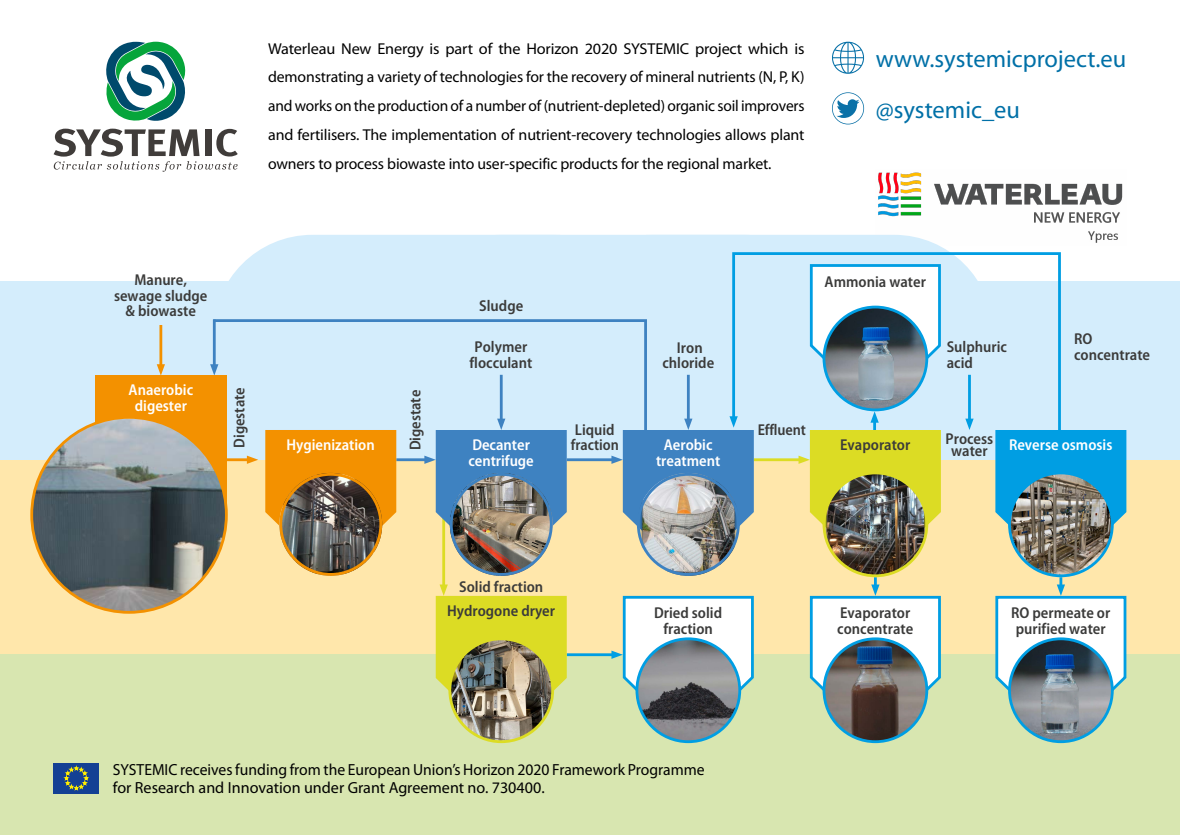
<style>
.page{position:relative;width:1180px;height:835px;background:#fff}
.page>*{position:absolute;margin:0;border:0;box-sizing:border-box;transform-origin:0 0}
.URL{font:24.5px "Myriad Pro";color:#0070a7}
.SYSTEMIC{font:16.1px/17.8px "Myriad Pro";color:#000}
.Paragraphe{font:15.75px/28.9px "Myriad Pro";letter-spacing:-.01em;color:#000;text-align:justify}
.Schéma{font:600 semi-condensed 15.75px/15.7px "Myriad Pro";color:#3b3b3a;text-align:center}
.Schéma-2{font:600 semi-condensed 15.75px/15.7px "Myriad Pro";color:#fff;text-align:center}
.Paragraphe-2{font:12.95px "Myriad Pro";letter-spacing:-.02em;color:#000}
</style>
<div class="page">
<div style="left:0;top:459px;width:1180px;height:195px;background:#ffe7ab"></div>
<div style="left:0;top:281px;width:1180px;height:178px;background:#d4edfc"></div>
<div style="left:0;top:654px;width:1180px;height:180px;background:#d8e6b0"></div>
<svg style="left:832px;top:42px;width:32px;height:32px"></svg>
<svg style="left:832px;top:92px;width:32px;height:32px"></svg>
<svg style="left:106px;top:42px;width:80px;height:79px"></svg>
<svg style="left:54px;top:129px;width:184px;height:43px"></svg>
<img style="left:878px;top:172px;width:245px;height:73px">
<div style="left:54px;top:763px;width:45px;height:30px;background:#134094"></div>
<svg style="left:65px;top:766px;width:23px;height:23px"></svg>
<div style="left:553px;top:235px;width:440px;height:206px;background:#d4edfc;border-radius:99px"></div>
<div style="left:213px;top:235px;width:441px;height:206px;background:#d4edfc;border-radius:99px"></div>
<div style="left:402px;top:235px;width:441px;height:206px;background:#d4edfc;border-radius:99px"></div>
<hr style="left:567px;top:653px;width:49px;height:3px;background:#009ee3">
<svg style="left:732px;top:252px;width:329px;height:178px"></svg>
<hr style="left:968px;top:375px;width:3px;height:48px;background:#009ee3">
<svg style="left:965px;top:418px;width:8px;height:12px"></svg>
<hr style="left:687px;top:375px;width:3px;height:48px;background:#3e82c1">
<hr style="left:159px;top:325px;width:3px;height:44px;background:#f39100">
<svg style="left:157px;top:364px;width:8px;height:11px"></svg>
<hr style="left:754px;top:458px;width:49px;height:3px;background:#dcdc24">
<hr style="left:567px;top:458px;width:49px;height:3px;background:#3e82c1">
<hr style="left:396px;top:458px;width:33px;height:3px;background:#3e82c1">
<hr style="left:219px;top:458px;width:32px;height:3px;background:#f39100">
<svg style="left:247px;top:455px;width:11px;height:9px"></svg>
<hr style="left:442px;top:490px;width:3px;height:99px;background:#dcdc24">
<svg style="left:210px;top:319px;width:437px;height:126px"></svg>
<div style="left:95px;top:375px;width:131px;height:135px;background:#f39100"></div>
<svg style="left:424px;top:418px;width:143px;height:157px"></svg>
<svg style="left:611px;top:416px;width:143px;height:117px"></svg>
<svg style="left:611px;top:595px;width:143px;height:148px"></svg>
<svg style="left:798px;top:263px;width:144px;height:480px"></svg>
<svg style="left:994px;top:430px;width:133px;height:313px"></svg>
<svg style="left:436px;top:584px;width:131px;height:157px"></svg>
<svg style="left:265px;top:430px;width:131px;height:145px"></svg>
<img style="left:32px;top:420px;width:194px;height:192px">
<img style="left:450px;top:473px;width:103px;height:102px;border-radius:51px">
<div style="left:450px;top:473px;width:103px;height:102px;border:3px solid #3e82c1;border-radius:50%"></div>
<img style="left:637px;top:473px;width:102px;height:102px">
<div style="left:637px;top:473px;width:103px;height:102px;border:3px solid #3e82c1;border-radius:50%"></div>
<img style="left:824px;top:473px;width:103px;height:102px;border-radius:51px">
<div style="left:822px;top:471px;width:106px;height:106px;border:3px solid #dcdc24;border-radius:50%"></div>
<img style="left:1009px;top:638px;width:103px;height:103px;border-radius:51px">
<div style="left:1008px;top:637px;width:105px;height:106px;border:3px solid #009ee3;border-radius:50%"></div>
<img style="left:824px;top:638px;width:103px;height:103px;border-radius:51px">
<div style="left:822px;top:637px;width:106px;height:106px;border:3px solid #009ee3;border-radius:50%"></div>
<img style="left:637px;top:638px;width:103px;height:103px;border-radius:51px">
<div style="left:635px;top:637px;width:106px;height:106px;border:3px solid #009ee3;border-radius:50%"></div>
<img style="left:824px;top:307px;width:103px;height:103px;border-radius:51px">
<div style="left:822px;top:305px;width:106px;height:106px;border:3px solid #009ee3;border-radius:50%"></div>
<img style="left:1009px;top:473px;width:103px;height:102px;border-radius:51px">
<div style="left:1008px;top:471px;width:105px;height:106px;border:3px solid #009ee3;border-radius:50%"></div>
<img style="left:450px;top:638px;width:103px;height:103px;border-radius:51px">
<div style="left:448px;top:637px;width:106px;height:106px;border:3px solid #dcdc24;border-radius:50%"></div>
<img style="left:279px;top:473px;width:103px;height:102px;border-radius:51px">
<div style="left:279px;top:473px;width:103px;height:102px;border:3px solid #f39100;border-radius:50%"></div>
<p class="Paragraphe-2" style="left:268px;top:39px;width:538px">Waterleau New Energy (WNE) is part of the Horizon 2020 SYSTEMIC project which is demonstrating a variety</p>
<p class="Paragraphe-2" style="left:268px;top:68px;width:538px">of technologies for the recovery of mineral nutrients (N,P,K). WNE has digestate processing technologies</p>
<p class="Paragraphe-2" style="left:268px;top:98px;width:538px">implemented that efficiently re-use the heat produced by the CHP engines and ultimately recover process</p>
<p class="Paragraphe-2" style="left:268px;top:127px;width:538px">water from the digestate. The P-rich solids are used on soils that demand nutrients and the ammonia water</p>
<p class="Paragraphe-2" style="left:268px;top:157px;width:461px">is used as an alternative to mineral urea in flue gas NOx scrubbing of an incineration plant.</p>
<p class="Paragraphe" style="left:268px;top:33px;width:538px">Waterleau New Energy is part of the Horizon 2020 SYSTEMIC project which is demonstrating a variety of technologies for the recovery of mineral nutrients (N, P, K) and works on the production of a number of (nutrient-depleted) organic soil improvers and fertilisers. The implementation of nutrient-recovery technologies allows plant owners to process biowaste into user-specific products for the regional market.</p>
<p class="URL" style="left:876px;top:44px;width:252px">www.systemicproject.eu</p>
<p class="URL" style="left:876px;top:94px;width:146px">@systemic_eu</p>
<p class="Schéma" style="left:114px;top:272px;width:95px">Manure, sewage sludge &amp; biowaste</p>
<p class="Schéma-2" style="left:129px;top:382px;width:66px">Anaerobic digester</p>
<p class="Schéma" style="left:231px;top:447px;width:62px;rotate:-90deg">Digestate</p>
<p class="Schéma" style="left:408px;top:450px;width:62px;rotate:-90deg">Digestate</p>
<p class="Schéma-2" style="left:286px;top:437px;width:90px">Hygienization</p>
<p class="Schéma" style="left:479px;top:297px;width:45px">Sludge</p>
<p class="Schéma" style="left:469px;top:339px;width:64px">Polymer flocculant</p>
<p class="Schéma" style="left:662px;top:340px;width:53px">Iron chloride</p>
<p class="Schéma" style="left:824px;top:274px;width:103px">Ammonia water</p>
<p class="Schéma" style="left:947px;top:339px;width:62px;text-align:left">Sulphuric acid</p>
<p class="Schéma" style="left:1074px;top:331px;width:77px;text-align:left">RO concentrate</p>
<p class="Schéma" style="left:575px;top:421px;width:41px">Liquid</p>
<p class="Schéma" style="left:758px;top:421px;width:50px">Effluent</p>
<p class="Schéma" style="left:571px;top:437px;width:50px">fraction</p>
<p class="Schéma-2" style="left:468px;top:437px;width:67px;text-align:left">Decanter centrifuge</p>
<p class="Schéma-2" style="left:656px;top:437px;width:66px">Aerobic treatment</p>
<p class="Schéma" style="left:840px;top:437px;width:72px">Evaporator</p>
<p class="Schéma" style="left:945px;top:432px;width:49px;line-height:12.6px">Process water</p>
<p class="Schéma-2" style="left:1009px;top:437px;width:105px">Reverse osmosis</p>
<p class="Schéma" style="left:459px;top:578px;width:86px">Solid fraction</p>
<p class="Schéma" style="left:447px;top:602px;width:109px">Hydrogone dryer</p>
<p class="Schéma" style="left:654px;top:605px;width:70px">Dried solid fraction</p>
<p class="Schéma" style="left:837px;top:605px;width:77px;text-align:left">Evaporator concentrate</p>
<p class="Schéma" style="left:1011px;top:605px;width:101px;text-align:left">RO permeate or purified water</p>
<p class="SYSTEMIC" style="left:113px;top:760px;width:593px">SYSTEMIC receives funding from the European Union’s Horizon 2020 Framework Programme for Research and Innovation under Grant Agreement no. 730400.</p>
</div>
